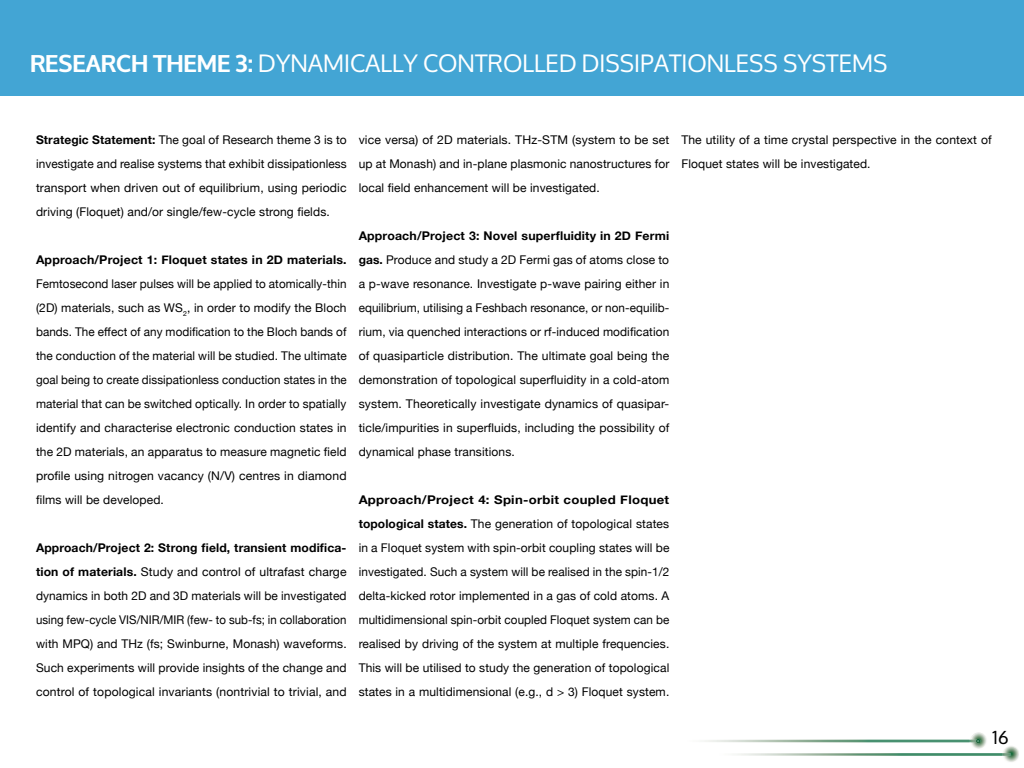
<style>
.page{position:relative;width:1024px;height:768px;background:#fff}
.page>*{position:absolute;margin:0;border:0;box-sizing:border-box;transform-origin:0 0}
.t1{font:24px "Oxygen";color:#fff}
.t2{font:18px "Oxygen";color:#000}
.t3{font:12px/24px "Helvetica Neue";letter-spacing:.01em;color:#000;text-align:justify}
.t4{font:700 12px "Helvetica Neue";letter-spacing:.015em;color:#000}
.s1{font-weight:700}
</style>
<div class="page">
<img style="left:704px;top:740px;width:265px;height:2px">
<img style="left:971px;top:732px;width:16px;height:17px">
<svg style="left:969px;top:739px;width:11px;height:4px"></svg>
<img style="left:737px;top:753px;width:265px;height:3px">
<img style="left:1003px;top:746px;width:16px;height:16px">
<svg style="left:1002px;top:753px;width:9px;height:3px"></svg>
<div style="left:0;top:0;width:1024px;height:96px;background:#43a5d4"></div>
<h1 class="t1" style="left:30px;top:50px;width:859px"><span class="s1">RESEARCH THEME 3:</span> DYNAMICALLY CONTROLLED DISSIPATIONLESS SYSTEMS</h1>
<p class="t3" style="left:36px;top:128px;width:312px"><span class="s1">Strategic Statement:</span> The goal of Research theme 3 is to investigate and realise systems that exhibit dissipationless transport when driven out of equilibrium, using periodic driving (Floquet) and/or single/few-cycle strong fields.</p>
<p class="t4" style="left:36px;top:250px;width:312px">Approach/Project 1: Floquet states in 2D materials.</p>
<p class="t3" style="left:36px;top:272px;width:312px">Femtosecond laser pulses will be applied to atomically-thin (2D) materials, such as WS<sub>2</sub>, in order to modify the Bloch bands. The effect of any modification to the Bloch bands of the conduction of the material will be studied. The ultimate goal being to create dissipationless conduction states in the material that can be switched optically. In order to spatially identify and characterise electronic conduction states in the 2D materials, an apparatus to measure magnetic field profile using nitrogen vacancy (N/V) centres in diamond films will be developed.</p>
<p class="t3" style="left:36px;top:536px;width:312px"><span class="s1">Approach/Project 2: Strong field, transient modifica&shy;tion of materials.</span> Study and control of ultrafast charge dynamics in both 2D and 3D materials will be investigated using few-cycle VIS/NIR/MIR (few- to sub-fs; in collaboration with MPQ) and THz (fs; Swinburne, Monash) waveforms.<br>Such experiments will provide insights of the change and control of topological invariants (nontrivial to trivial, and</p>
<p class="t3" style="left:359px;top:128px;width:312px">vice versa) of 2D materials. THz-STM (system to be set up at Monash) and in-plane plasmonic nanostructures for local field enhancement will be investigated.</p>
<p class="t3" style="left:359px;top:224px;width:312px"><span class="s1">Approach/Project 3: Novel superfluidity in 2D Fermi gas.</span> Produce and study a 2D Fermi gas of atoms close to a p-wave resonance. Investigate p-wave pairing either in equilibrium, utilising a Feshbach resonance, or non-equilib&shy;rium, via quenched interactions or rf-induced modification of quasiparticle distribution. The ultimate goal being the demonstration of topological superfluidity in a cold-atom system. Theoretically investigate dynamics of quasipar&shy;ticle/impurities in superfluids, including the possibility of dynamical phase transitions.</p>
<p class="t3" style="left:359px;top:488px;width:312px"><span class="s1">Approach/Project 4: Spin-orbit coupled Floquet topological states.</span> The generation of topological states in a Floquet system with spin-orbit coupling states will be investigated. Such a system will be realised in the spin-1/2 delta-kicked rotor implemented in a gas of cold atoms. A multidimensional spin-orbit coupled Floquet system can be realised by driving of the system at multiple frequencies.<br>This will be utilised to study the generation of topological states in a multidimensional (e.g., d &gt; 3) Floquet system.</p>
<p class="t3" style="left:681px;top:128px;width:312px">The utility of a time crystal perspective in the context of<br>Floquet states will be investigated.</p>
<h2 class="t2" style="left:992px;top:727px;width:18px">16</h2>
</div>
